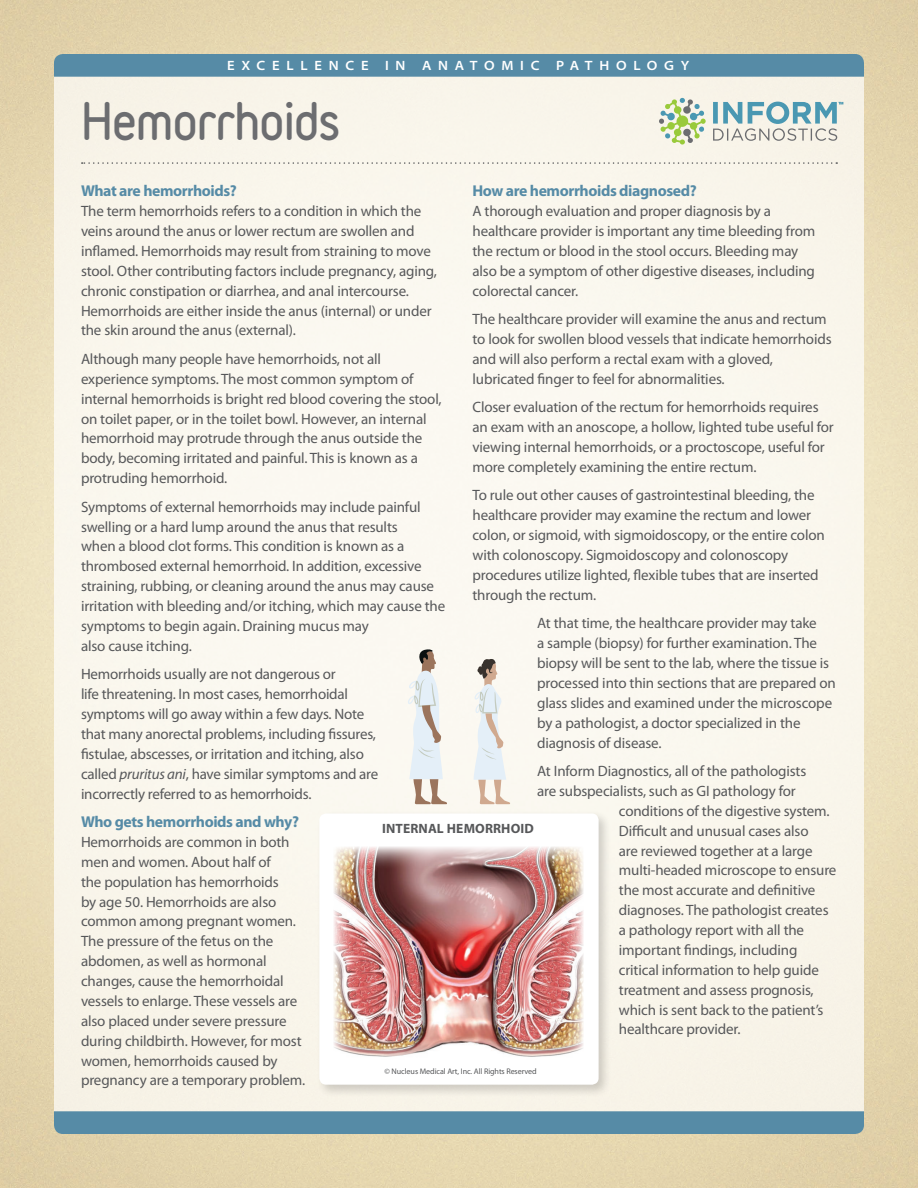
<style>
.page{position:relative;width:918px;height:1188px;background:#fff}
.page>*{position:absolute;margin:0;border:0;box-sizing:border-box;transform-origin:0 0}
.t1{font:900 46.5px "Variable";letter-spacing:-.025em;color:#6c6d70}
.Subhead{font:700 15.75px "Myriad Pro";letter-spacing:-.025em;color:#568ba6}
.Body_Copy{font:15px/19.8px "Myriad Pro";letter-spacing:-.01em;color:#57585a}
.t2{font:600 semi-expanded 13.5px "Myriad Pro";letter-spacing:.5em;color:#fff}
.Body_Copy-2{font:700 13.5px "Myriad Pro";letter-spacing:.01em;color:#57585a}
.Body_Copy-3{font:8.1px "Myriad Pro";letter-spacing:-.01em;color:#57585a}
.s1{font-style:italic}
</style>
<div class="page">
<div style="left:54px;top:54px;width:810px;height:1080px;background:#faf7ed;border-radius:14px"></div>
<div style="left:54px;top:54px;width:810px;height:23px;background:#568ba6"></div>
<svg style="left:82px;top:162px;width:755px;height:2px"></svg>
<div style="left:54px;top:1111px;width:810px;height:23px;background:#568ba6"></div>
<div style="left:316px;top:810px;width:296px;height:288px;background:#231f20;opacity:.2"></div>
<div style="left:319px;top:814px;width:280px;height:271px;background:#fff;border-radius:7px"></div>
<img style="left:334px;top:846px;width:250px;height:211px">
<svg style="left:659px;top:98px;width:47px;height:47px"></svg>
<svg style="left:713px;top:102px;width:130px;height:39px"></svg>
<svg style="left:408px;top:649px;width:39px;height:155px"></svg>
<svg style="left:474px;top:659px;width:36px;height:145px"></svg>
<p class="t2" style="left:227px;top:58px;width:464px">EXCELLENCE IN ANATOMIC PATHOLOGY</p>
<p class="t1" style="left:81px;top:85px;width:261px">Hemorrhoids</p>
<p class="Subhead" style="left:81px;top:181px;width:158px">What are hemorrhoids?</p>
<p class="Body_Copy" style="left:81px;top:201px;width:358px">The term hemorrhoids refers to a condition in which the veins around the anus or lower rectum are swollen and inflamed. Hemorrhoids may result from straining to move stool. Other contributing factors include pregnancy, aging, chronic constipation or diarrhea, and anal intercourse.<br>Hemorrhoids are either inside the anus (internal) or under the skin around the anus (external).</p>
<p class="Body_Copy" style="left:81px;top:349px;width:362px">Although many people have hemorrhoids, not all experience symptoms. The most common symptom of internal hemorrhoids is bright red blood covering the stool, on toilet paper, or in the toilet bowl. However, an internal hemorrhoid may protrude through the anus outside the body, becoming irritated and painful. This is known as a protruding hemorrhoid.</p>
<p class="Body_Copy" style="left:81px;top:496px;width:366px">Symptoms of external hemorrhoids may include painful swelling or a hard lump around the anus that results<br>when a blood clot forms. This condition is known as a thrombosed external hemorrhoid. In addition, excessive straining, rubbing, or cleaning around the anus may cause irritation with bleeding and/or itching, which may cause the symptoms to begin again. Draining mucus may<br>also cause itching.</p>
<p class="Body_Copy" style="left:81px;top:664px;width:299px">Hemorrhoids usually are not dangerous or<br>life threatening. In most cases, hemorrhoidal symptoms will go away within a few days. Note that many anorectal problems, including fissures, fistulae, abscesses, or irritation and itching, also called <span class="s1">pruritus ani</span>, have similar symptoms and are incorrectly referred to as hemorrhoids.</p>
<p class="Subhead" style="left:81px;top:811px;width:220px">Who gets hemorrhoids and why?</p>
<p class="Body_Copy" style="left:81px;top:832px;width:226px">Hemorrhoids are common in both men and women. About half of<br>the population has hemorrhoids<br>by age 50. Hemorrhoids are also common among pregnant women.<br>The pressure of the fetus on the abdomen, as well as hormonal changes, cause the hemorrhoidal vessels to enlarge. These vessels are also placed under severe pressure during childbirth. However, for most women, hemorrhoids caused by pregnancy are a temporary problem.</p>
<p class="Subhead" style="left:472px;top:181px;width:226px">How are hemorrhoids diagnosed?</p>
<p class="Body_Copy" style="left:472px;top:201px;width:344px">A thorough evaluation and proper diagnosis by a healthcare provider is important any time bleeding from the rectum or blood in the stool occurs. Bleeding may also be a symptom of other digestive diseases, including colorectal cancer.</p>
<p class="Body_Copy" style="left:472px;top:309px;width:361px">The healthcare provider will examine the anus and rectum to look for swollen blood vessels that indicate hemorrhoids and will also perform a rectal exam with a gloved, lubricated finger to feel for abnormalities.</p>
<p class="Body_Copy" style="left:472px;top:397px;width:363px">Closer evaluation of the rectum for hemorrhoids requires an exam with an anoscope, a hollow, lighted tube useful for viewing internal hemorrhoids, or a proctoscope, useful for more completely examining the entire rectum.</p>
<p class="Body_Copy" style="left:472px;top:485px;width:354px">To rule out other causes of gastrointestinal bleeding, the healthcare provider may examine the rectum and lower colon, or sigmoid, with sigmoidoscopy, or the entire colon with colonoscopy. Sigmoidoscopy and colonoscopy procedures utilize lighted, flexible tubes that are inserted through the rectum.</p>
<p class="Body_Copy" style="left:537px;top:613px;width:300px">At that time, the healthcare provider may take<br>a sample (biopsy) for further examination. The biopsy will be sent to the lab, where the tissue is processed into thin sections that are prepared on glass slides and examined under the microscope by a pathologist, a doctor specialized in the diagnosis of disease.</p>
<p class="Body_Copy" style="left:537px;top:761px;width:271px">At Inform Diagnostics, all of the pathologists</p>
<p class="Body_Copy" style="left:537px;top:781px;width:260px">are subspecialists, such as GI pathology for</p>
<p class="Body_Copy" style="left:619px;top:801px;width:212px">conditions of the digestive system.</p>
<p class="Body_Copy" style="left:619px;top:821px;width:191px">Difficult and unusual cases also</p>
<p class="Body_Copy" style="left:619px;top:840px;width:195px">are reviewed together at a large</p>
<p class="Body_Copy" style="left:619px;top:860px;width:219px">multi-headed microscope to ensure</p>
<p class="Body_Copy" style="left:619px;top:880px;width:198px">the most accurate and definitive</p>
<p class="Body_Copy" style="left:619px;top:900px;width:211px">diagnoses. The pathologist creates</p>
<p class="Body_Copy" style="left:619px;top:920px;width:187px">a pathology report with all the</p>
<p class="Body_Copy" style="left:619px;top:940px;width:180px">important findings, including</p>
<p class="Body_Copy" style="left:619px;top:960px;width:202px">critical information to help guide</p>
<p class="Body_Copy" style="left:619px;top:980px;width:196px">treatment and assess prognosis,</p>
<p class="Body_Copy" style="left:619px;top:999px;width:206px">which is sent back to the patient’s</p>
<p class="Body_Copy" style="left:619px;top:1019px;width:123px">healthcare provider.</p>
<p class="Body_Copy-2" style="left:382px;top:819px;width:153px">INTERNAL HEMORRHOID</p>
<p class="Body_Copy-3" style="left:385px;top:1066px;width:154px">© Nucleus Medical Art, Inc. All Rights Reserved</p>
</div>
